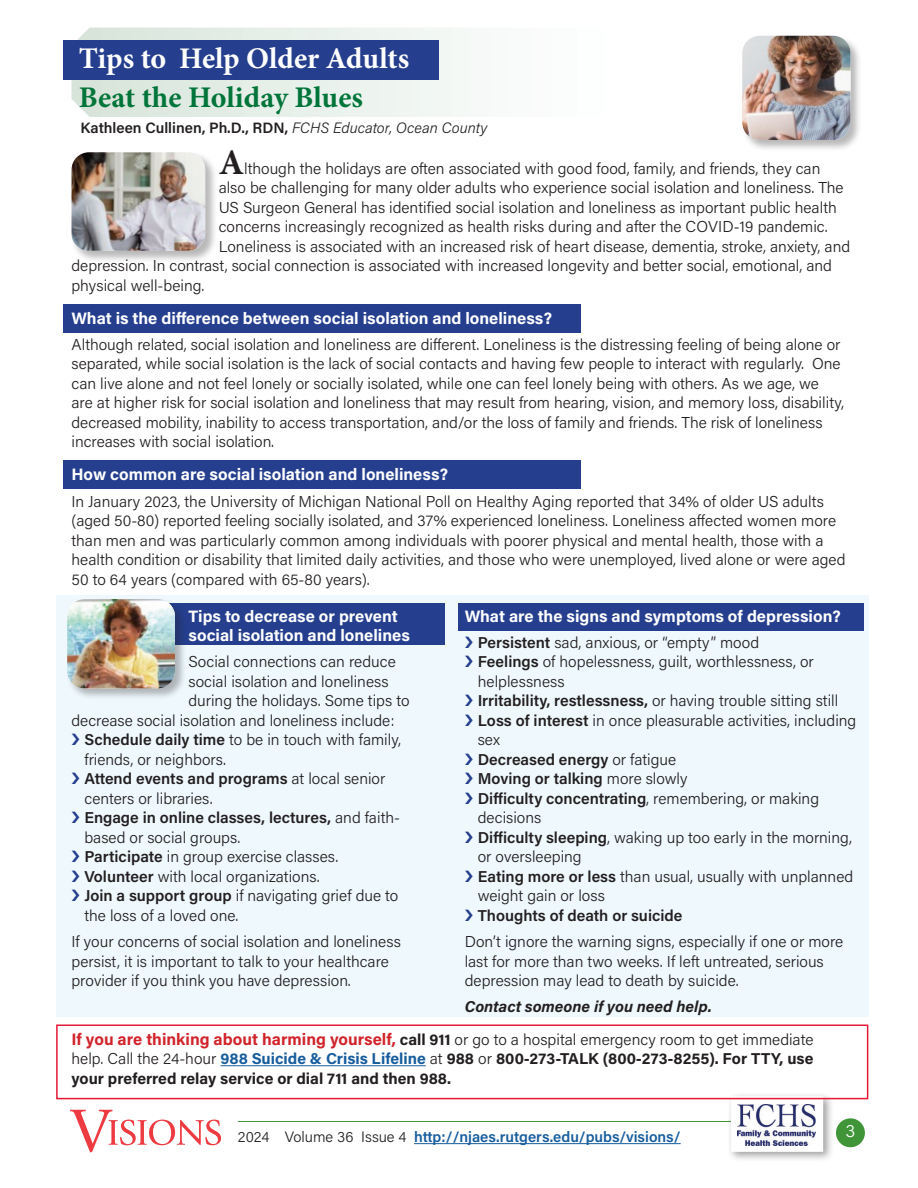
<style>
.page{position:relative;width:918px;height:1188px;background:#fff}
.page>*{position:absolute;margin:0;border:0;box-sizing:border-box;transform-origin:0 0}
.t1{font:700 36px "Minion Pro";color:#231f20}
.t2{font:700 30px "Minion Pro";letter-spacing:-.005em;color:#fff}
.t3{font:700 30px "Minion Pro";color:#007539}
.t4{font:300 18px "Acumin Pro";color:#fff}
.t5{font:700 16.5px/19.5px "Acumin Pro";color:#fff}
.t6{font:300 15.75px/19.5px "Acumin Pro";color:#231f20}
.t7{font:700 15.75px/19.5px "Acumin Pro";color:#231f20;text-align:justify}
.t8{font:600 15.75px "Acumin Pro";color:#231f20}
.t9{font:italic 700 15.75px "Acumin Pro";color:#231f20}
.t10{font:600 15px "Acumin Pro";color:#175d9e}
.t11{font:600 15px "Acumin Pro";color:#231f20}
.s1{font-weight:300;font-style:italic}
.s2{color:#253f8e}
.s3{font-weight:600}
.s4{font-weight:300}
.s5{font-size:16.5px;color:#d1232a}
.s6{color:#175d9e}
.s7{font-weight:300;color:#231f20}
</style>
<div class="page">
<svg style="left:70px;top:1110px;width:151px;height:42px"></svg>
<hr style="left:238px;top:1121px;width:565px;height:1px;background:#3f9537">
<hr style="left:414px;top:1143px;width:267px;height:1px;background:#175d9e">
<div style="left:727px;top:1092px;width:107px;height:71px;background:#231f20;opacity:.43"></div>
<div style="left:731px;top:1096px;width:92px;height:56px;background:#fff;border:2px solid #fff"></div>
<img style="left:738px;top:1104px;width:78px;height:41px">
<div style="left:836px;top:1118px;width:29px;height:29px;background:#3f9537;border-radius:50%"></div>
<div style="left:63px;top:460px;width:517px;height:29px;background:#253f8e"></div>
<div style="left:63px;top:304px;width:517px;height:29px;background:#253f8e"></div>
<div style="left:56px;top:596px;width:812px;height:421px;background:#eef8fd"></div>
<svg style="left:72px;top:28px;width:380px;height:89px"></svg>
<div style="left:63px;top:40px;width:375px;height:39px;background:#253f8e"></div>
<div style="left:741px;top:35px;width:122px;height:117px;background:#231f20;opacity:.32"></div>
<img style="left:742px;top:36px;width:108px;height:104px">
<div style="left:70px;top:151px;width:147px;height:112px;background:#231f20;opacity:.32"></div>
<img style="left:72px;top:152px;width:133px;height:99px">
<hr style="left:221px;top:1065px;width:205px;height:1px;background:#175d9e">
<div style="left:56px;top:1024px;width:812px;height:75px;border:2px solid #e51836"></div>
<div style="left:147px;top:604px;width:298px;height:41px;background:#253f8e"></div>
<div style="left:66px;top:598px;width:121px;height:103px;background:#231f20;opacity:.32"></div>
<img style="left:67px;top:599px;width:108px;height:89px">
<div style="left:458px;top:604px;width:406px;height:27px;background:#253f8e"></div>
<h2 class="t2" style="left:79px;top:37px;width:332px">Tips to Help Older Adults</h2>
<h2 class="t3" style="left:79px;top:76px;width:286px">Beat the Holiday Blues</h2>
<p class="t11" style="left:80px;top:118px;width:409px">Kathleen Cullinen, Ph.D., RDN, <span class="s1">FCHS Educator, Ocean County</span></p>
<h1 class="t1" style="left:219px;top:137px;width:27px">A</h1>
<p class="t6" style="left:244px;top:158px;width:578px">lthough the holidays are often associated with good food, family, and friends, they can</p>
<p class="t6" style="left:219px;top:177px;width:627px">also be challenging for many older adults who experience social isolation and loneliness. The</p>
<p class="t6" style="left:219px;top:197px;width:620px">US Surgeon General has identified social isolation and loneliness as important public health</p>
<p class="t6" style="left:219px;top:216px;width:611px">concerns increasingly recognized as health risks during and after the COVID-19 pandemic.</p>
<p class="t6" style="left:219px;top:236px;width:633px">Loneliness is associated with an increased risk of heart disease, dementia, stroke, anxiety, and</p>
<p class="t6" style="left:72px;top:255px;width:762px">depression. In contrast, social connection is associated with increased longevity and better social, emotional, and</p>
<p class="t6" style="left:72px;top:275px;width:134px">physical well-being.</p>
<p class="t5" style="left:72px;top:307px;width:482px">What is the difference between social isolation and loneliness?</p>
<p class="t6" style="left:72px;top:334px;width:774px">Although related, social isolation and loneliness are different. Loneliness is the distressing feeling of being alone or separated, while social isolation is the lack of social contacts and having few people to interact with regularly. One can live alone and not feel lonely or socially isolated, while one can feel lonely being with others. As we age, we are at higher risk for social isolation and loneliness that may result from hearing, vision, and memory loss, disability, decreased mobility, inability to access transportation, and/or the loss of family and friends. The risk of loneliness increases with social isolation.</p>
<p class="t5" style="left:72px;top:464px;width:378px">How common are social isolation and loneliness?</p>
<p class="t6" style="left:72px;top:491px;width:776px">In January 2023, the University of Michigan National Poll on Healthy Aging reported that 34% of older US adults (aged 50-80) reported feeling socially isolated, and 37% experienced loneliness. Loneliness affected women more than men and was particularly common among individuals with poorer physical and mental health, those with a health condition or disability that limited daily activities, and those who were unemployed, lived alone or were aged 50 to 64 years (compared with 65-80 years).</p>
<p class="t5" style="left:188px;top:605px;width:231px">Tips to decrease or prevent social isolation and lonelines<span class="s2">s</span></p>
<p class="t6" style="left:188px;top:652px;width:209px">Social connections can reduce</p>
<p class="t6" style="left:188px;top:671px;width:202px">social isolation and loneliness</p>
<p class="t6" style="left:188px;top:691px;width:223px">during the holidays. Some tips to</p>
<p class="t6" style="left:72px;top:710px;width:324px">decrease social isolation and loneliness include:</p>
<p class="t6" style="left:84px;top:730px;width:318px"><span class="s3">Schedule daily time</span> to be in touch with family,</p>
<p class="t6" style="left:84px;top:749px;width:143px">friends, or neighbors.</p>
<p class="t8" style="left:84px;top:768px;width:302px">Attend events and programs <span class="s4">at local senior</span></p>
<p class="t6" style="left:84px;top:788px;width:130px">centers or libraries.</p>
<p class="t8" style="left:84px;top:807px;width:317px">Engage in online classes, lectures, <span class="s4">and faith-</span></p>
<p class="t6" style="left:84px;top:827px;width:158px">based or social groups.</p>
<p class="t6" style="left:84px;top:847px;width:255px"><span class="s3">Participate</span> in group exercise classes.</p>
<p class="t6" style="left:84px;top:866px;width:237px"><span class="s3">Volunteer</span> with local organizations.</p>
<p class="t6" style="left:84px;top:886px;width:315px"><span class="s3">Join a support group</span> if navigating grief due to</p>
<p class="t6" style="left:84px;top:905px;width:156px">the loss of a loved one.</p>
<p class="t6" style="left:72px;top:931px;width:331px">If your concerns of social isolation and loneliness persist, it is important to talk to your healthcare provider if you think you have depression.</p>
<p class="t5" style="left:465px;top:605px;width:378px">What are the signs and symptoms of depression?</p>
<p class="t6" style="left:478px;top:632px;width:380px"><span class="s3">Persistent</span> sad, anxious, or “empty” mood<br><span class="s3">Feelings</span> of hopelessness, guilt, worthlessness, or helplessness<br><span class="s3">Irritability, restlessness,</span> or having trouble sitting still <span class="s3">Loss of interest</span> in once pleasurable activities, including sex<br><span class="s3">Decreased energy</span> or fatigue<br><span class="s3">Moving or talking</span> more slowly<br><span class="s3">Difficulty concentrating</span>, remembering, or making decisions<br><span class="s3">Difficulty sleeping</span>, waking up too early in the morning, or oversleeping<br><span class="s3">Eating more or less</span> than usual, usually with unplanned weight gain or loss</p>
<p class="t8" style="left:478px;top:904px;width:206px">Thoughts of death or suicide</p>
<p class="t6" style="left:465px;top:931px;width:380px">Don’t ignore the warning signs, especially if one or more last for more than two weeks. If left untreated, serious depression may lead to death by suicide.</p>
<p class="t9" style="left:465px;top:996px;width:249px">Contact someone if you need help.</p>
<p class="t7" style="left:72px;top:1029px;width:743px"><span class="s5">If you are thinking about harming yourself,</span> call 911 <span class="s4">or go to a hospital emergency room to get immediate help. Call the 24-hour</span> <span class="s6">988 Suicide &amp; Crisis Lifeline</span> <span class="s4">at</span> 988 <span class="s4">or</span> 800-273-TALK (800-273-8255). For TTY, use your preferred relay service or dial 711 and then 988.</p>
<p class="t10" style="left:238px;top:1126px;width:444px"><span class="s7">2024 Volume 36 Issue 4</span> http://njaes.rutgers.edu/pubs/visions/</p>
<p class="t4" style="left:846px;top:1119px;width:11px">3</p>
</div>
